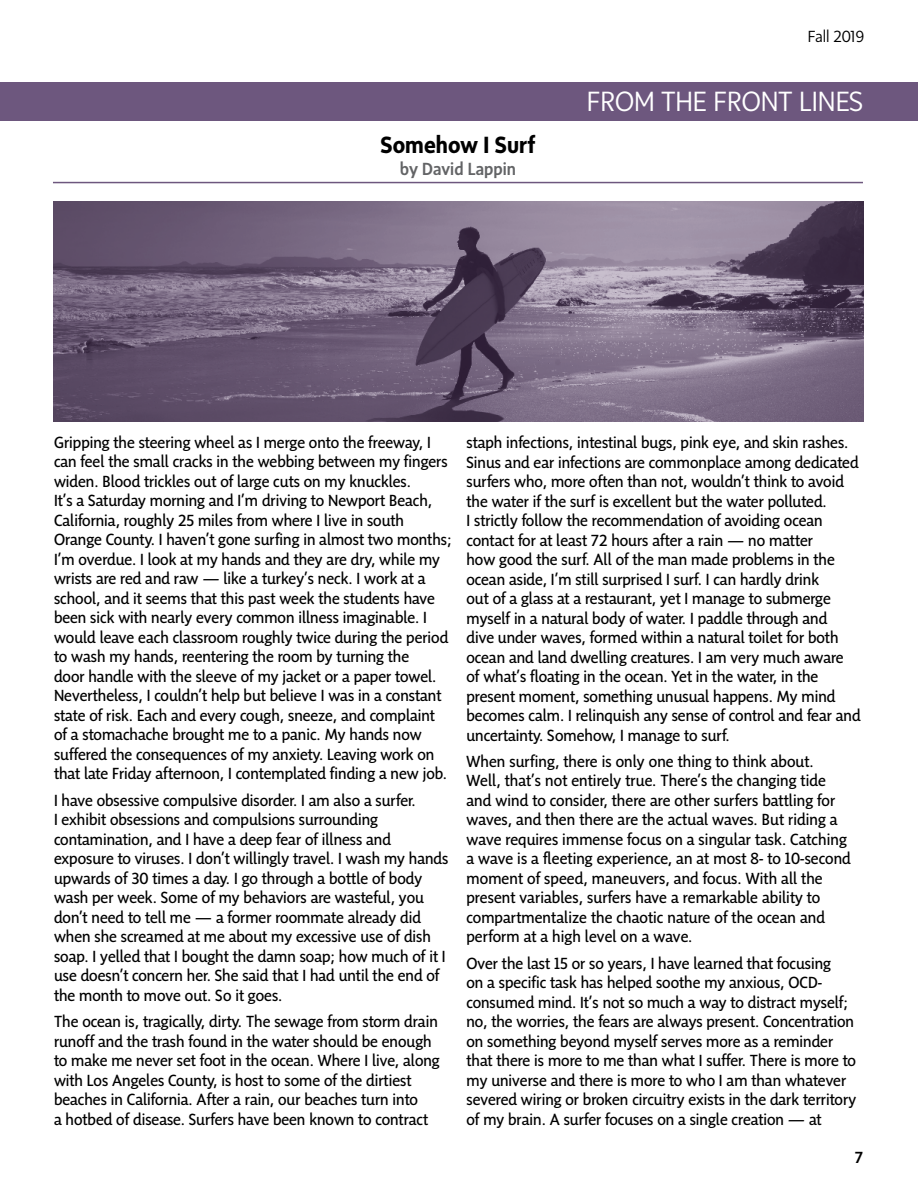
<style>
.page{position:relative;width:918px;height:1188px;background:#fff}
.page>*{position:absolute;margin:0;border:0;box-sizing:border-box;transform-origin:0 0}
.t1{font:300 28.5px "Sense";color:#fff}
.t2{font:700 24px "Sense";color:#000}
.t3{font:500 18px "Sense";color:#636466}
.t4{font:16.5px/19.5px "Sensibility";color:#000}
.t5{font:300 16.5px "Sense";color:#000}
.t6{font:500 16.5px "Sense";color:#000}
</style>
<div class="page">
<div style="left:0;top:82px;width:918px;height:39px;background:#6d577e"></div>
<hr style="left:53px;top:182px;width:810px;height:1px;background:#6d577e">
<img style="left:53px;top:202px;width:811px;height:220px">
<p class="t5" style="left:808px;top:27px;width:58px">Fall 2019</p>
<h2 class="t2" style="left:381px;top:132px;width:156px">Somehow I Surf</h2>
<p class="t3" style="left:400px;top:159px;width:118px">by David Lappin</p>
<h1 class="t1" style="left:587px;top:85px;width:278px">FROM THE FRONT LINES</h1>
<p class="t4" style="left:54px;top:432px;width:399px">Gripping the steering wheel as I merge onto the freeway, I can feel the small cracks in the webbing between my fingers widen. Blood trickles out of large cuts on my knuckles.<br>It’s a Saturday morning and I’m driving to Newport Beach, California, roughly 25 miles from where I live in south Orange County. I haven’t gone surfing in almost two months; I’m overdue. I look at my hands and they are dry, while my wrists are red and raw — like a turkey’s neck. I work at a school, and it seems that this past week the students have been sick with nearly every common illness imaginable. I would leave each classroom roughly twice during the period to wash my hands, reentering the room by turning the<br>door handle with the sleeve of my jacket or a paper towel.<br>Nevertheless, I couldn’t help but believe I was in a constant state of risk. Each and every cough, sneeze, and complaint of a stomachache brought me to a panic. My hands now suffered the consequences of my anxiety. Leaving work on that late Friday afternoon, I contemplated finding a new job.</p>
<p class="t4" style="left:54px;top:790px;width:396px">I have obsessive compulsive disorder. I am also a surfer.<br>I exhibit obsessions and compulsions surrounding contamination, and I have a deep fear of illness and exposure to viruses. I don’t willingly travel. I wash my hands upwards of 30 times a day. I go through a bottle of body wash per week. Some of my behaviors are wasteful, you don’t need to tell me — a former roommate already did when she screamed at me about my excessive use of dish soap. I yelled that I bought the damn soap; how much of it I use doesn’t concern her. She said that I had until the end of the month to move out. So it goes.</p>
<p class="t4" style="left:54px;top:1011px;width:387px">The ocean is, tragically, dirty. The sewage from storm drain runoff and the trash found in the water should be enough to make me never set foot in the ocean. Where I live, along with Los Angeles County, is host to some of the dirtiest beaches in California. After a rain, our beaches turn into<br>a hotbed of disease. Surfers have been known to contract</p>
<p class="t4" style="left:466px;top:432px;width:396px">staph infections, intestinal bugs, pink eye, and skin rashes.<br>Sinus and ear infections are commonplace among dedicated surfers who, more often than not, wouldn’t think to avoid the water if the surf is excellent but the water polluted.<br>I strictly follow the recommendation of avoiding ocean contact for at least 72 hours after a rain — no matter<br>how good the surf. All of the man made problems in the ocean aside, I’m still surprised I surf. I can hardly drink<br>out of a glass at a restaurant, yet I manage to submerge myself in a natural body of water. I paddle through and<br>dive under waves, formed within a natural toilet for both ocean and land dwelling creatures. I am very much aware of what’s floating in the ocean. Yet in the water, in the present moment, something unusual happens. My mind becomes calm. I relinquish any sense of control and fear and uncertainty. Somehow, I manage to surf.</p>
<p class="t4" style="left:466px;top:751px;width:386px">When surfing, there is only one thing to think about.<br>Well, that’s not entirely true. There’s the changing tide and wind to consider, there are other surfers battling for waves, and then there are the actual waves. But riding a wave requires immense focus on a singular task. Catching a wave is a fleeting experience, an at most 8- to 10-second moment of speed, maneuvers, and focus. With all the present variables, surfers have a remarkable ability to compartmentalize the chaotic nature of the ocean and perform at a high level on a wave.</p>
<p class="t4" style="left:466px;top:953px;width:391px">Over the last 15 or so years, I have learned that focusing<br>on a specific task has helped soothe my anxious, OCD&shy;consumed mind. It’s not so much a way to distract myself; no, the worries, the fears are always present. Concentration on something beyond myself serves more as a reminder that there is more to me than what I suffer. There is more to my universe and there is more to who I am than whatever severed wiring or broken circuitry exists in the dark territory of my brain. A surfer focuses on a single creation — at</p>
<p class="t6" style="left:855px;top:1148px;width:10px">7</p>
</div>
